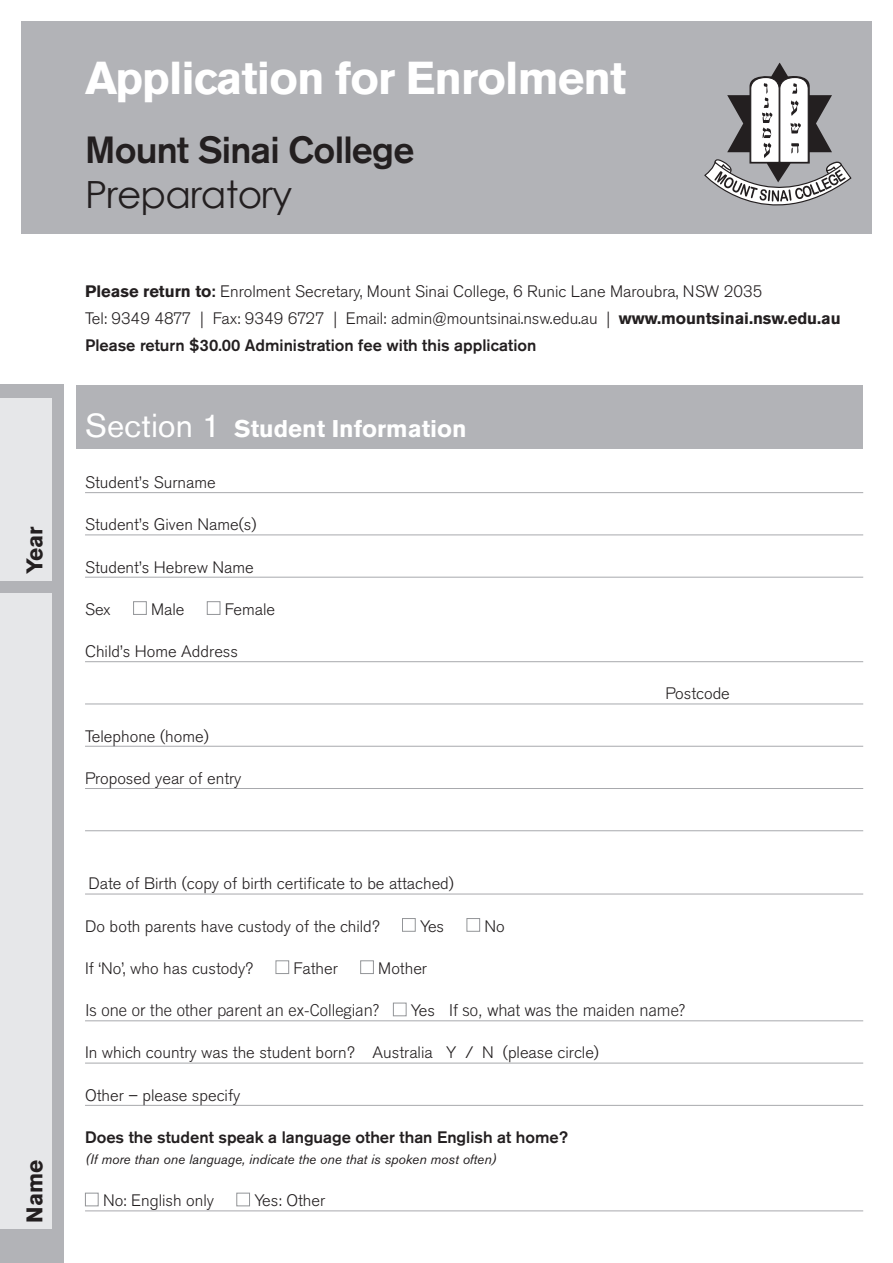
<style>
.page{position:relative;width:893px;height:1263px;background:#fff}
.page>*{position:absolute;margin:0;border:0;box-sizing:border-box;transform-origin:0 0}
.t1{font:700 45.75px "Akzidenz Grotesk BE";letter-spacing:-.02em;color:#fff}
.t2{font:500 37.5px "Akzidenz Grotesk BE";letter-spacing:-.02em;color:#231f20}
.t3{font:37.5px "Century Gothic";letter-spacing:-.02em;color:#231f20}
.t4{font:700 24px "Akzidenz Grotesk BE";color:#fff}
.t5{font:700 22.5px "Akzidenz Grotesk BE";color:#231f20}
.t6{font:300 16.5px/27.3px "Akzidenz Grotesk BE";color:#231f20}
.t7{font:300 16.5px "Trade Gothic";color:#231f20}
.t8{font:500 16.5px "Akzidenz Grotesk BE";color:#231f20}
.t9{font:italic 13.5px "Akzidenz Grotesk BE";color:#231f20}
.s1{font-weight:700}
.s2{font-weight:500}
.s3{font-weight:400;font-size:33px}
.s4{font-family:"Akzidenz Grotesk BE"}
</style>
<div class="page">
<div style="left:77px;top:385px;width:786px;height:64px;background:#b2b3b7"></div>
<div style="left:21px;top:21px;width:851px;height:213px;background:#b2b3b7"></div>
<div style="left:0;top:385px;width:64px;height:878px;background:#b2b3b7"></div>
<svg style="left:704px;top:63px;width:148px;height:142px"></svg>
<hr style="left:85px;top:492px;width:778px;height:1px;background:#a8a9ad">
<hr style="left:85px;top:534px;width:778px;height:1px;background:#a8a9ad">
<hr style="left:85px;top:577px;width:778px;height:1px;background:#a8a9ad">
<hr style="left:85px;top:661px;width:778px;height:1px;background:#a8a9ad">
<hr style="left:85px;top:704px;width:778px;height:1px;background:#a8a9ad">
<hr style="left:85px;top:746px;width:778px;height:1px;background:#a8a9ad">
<hr style="left:85px;top:788px;width:778px;height:1px;background:#a8a9ad">
<hr style="left:85px;top:830px;width:778px;height:1px;background:#a8a9ad">
<hr style="left:85px;top:894px;width:778px;height:1px;background:#a8a9ad">
<hr style="left:85px;top:1020px;width:778px;height:1px;background:#a8a9ad">
<hr style="left:85px;top:1063px;width:778px;height:1px;background:#a8a9ad">
<hr style="left:85px;top:1105px;width:778px;height:1px;background:#a8a9ad">
<hr style="left:85px;top:1210px;width:778px;height:1px;background:#a8a9ad">
<div style="left:133px;top:601px;width:14px;height:14px;border:1px solid #939598"></div>
<div style="left:207px;top:601px;width:13px;height:14px;border:1px solid #939598"></div>
<div style="left:402px;top:918px;width:14px;height:14px;border:1px solid #939598"></div>
<div style="left:466px;top:918px;width:14px;height:14px;border:1px solid #939598"></div>
<div style="left:276px;top:960px;width:13px;height:14px;border:1px solid #939598"></div>
<div style="left:360px;top:960px;width:14px;height:14px;border:1px solid #939598"></div>
<div style="left:393px;top:1003px;width:13px;height:13px;border:1px solid #939598"></div>
<div style="left:85px;top:1193px;width:14px;height:13px;border:1px solid #939598"></div>
<div style="left:236px;top:1193px;width:14px;height:13px;border:1px solid #939598"></div>
<div style="left:0;top:593px;width:51px;height:636px;background:#e6e7e9"></div>
<div style="left:0;top:398px;width:51px;height:182px;background:#e6e7e9"></div>
<h3 class="t5" style="left:22px;top:574px;width:49px;rotate:-90deg">Year</h3>
<h3 class="t5" style="left:22px;top:1223px;width:64px;rotate:-90deg">Name</h3>
<h1 class="t1" style="left:85px;top:51px;width:543px">Application for Enrolment</h1>
<h2 class="t2" style="left:85px;top:127px;width:331px">Mount Sinai College</h2>
<h2 class="t3" style="left:85px;top:168px;width:209px">Preparatory</h2>
<p class="t6" style="left:85px;top:278px;width:757px"><span class="s1">Please return to</span><span class="s2">:</span> Enrolment Secretary, Mount Sinai College, 6 Runic Lane Maroubra, NSW 2035<br>Tel: 9349 4877 | Fax: 9349 6727 | Email: admin@mountsinai.nsw.edu.au | <span class="s1">www.mountsinai.nsw.edu.au<br></span><span class="s2">Please return $30.00 Administration fee with this application</span></p>
<h3 class="t4" style="left:85px;top:415px;width:383px"><span class="s3">Section 1</span> Student Information</h3>
<p class="t6" style="left:85px;top:469px;width:132px">Student’s Surname</p>
<p class="t6" style="left:85px;top:511px;width:173px">Student’s Given Name(s)</p>
<p class="t6" style="left:85px;top:553px;width:170px">Student’s Hebrew Name</p>
<p class="t6" style="left:85px;top:596px;width:27px">Sex</p>
<p class="t6" style="left:151px;top:596px;width:35px">Male</p>
<p class="t6" style="left:225px;top:596px;width:52px">Female</p>
<p class="t6" style="left:85px;top:638px;width:154px">Child’s Home Address</p>
<p class="t6" style="left:85px;top:722px;width:125px">Telephone (home)</p>
<p class="t6" style="left:85px;top:765px;width:158px">Proposed year of entry</p>
<p class="t6" style="left:666px;top:680px;width:66px">Postcode</p>
<p class="t6" style="left:88px;top:870px;width:367px">Date of Birth (copy of birth certificate to be attached)</p>
<p class="t6" style="left:85px;top:913px;width:296px">Do both parents have custody of the child?</p>
<p class="t6" style="left:420px;top:913px;width:26px">Yes</p>
<p class="t6" style="left:484px;top:913px;width:22px">No</p>
<p class="t6" style="left:85px;top:955px;width:170px">If ‘No’, who has custody?</p>
<p class="t6" style="left:294px;top:955px;width:46px">Father</p>
<p class="t6" style="left:378px;top:955px;width:50px">Mother</p>
<p class="t7" style="left:85px;top:1000px;width:296px">Is one or the other parent an ex-Collegian?</p>
<p class="t7" style="left:411px;top:1000px;width:276px"><span class="s4">Yes</span> If so, what was the maiden name?</p>
<p class="t6" style="left:85px;top:1039px;width:516px">In which country was the student born? Australia Y / N (please circle)</p>
<p class="t6" style="left:85px;top:1082px;width:157px">Other – please specify</p>
<p class="t8" style="left:85px;top:1127px;width:484px">Does the student speak a language other than English at home?</p>
<p class="t9" style="left:85px;top:1151px;width:413px">(If more than one language, indicate the one that is spoken most often)</p>
<p class="t6" style="left:103px;top:1187px;width:113px">No: English only</p>
<p class="t6" style="left:254px;top:1187px;width:72px">Yes: Other</p>
</div>
